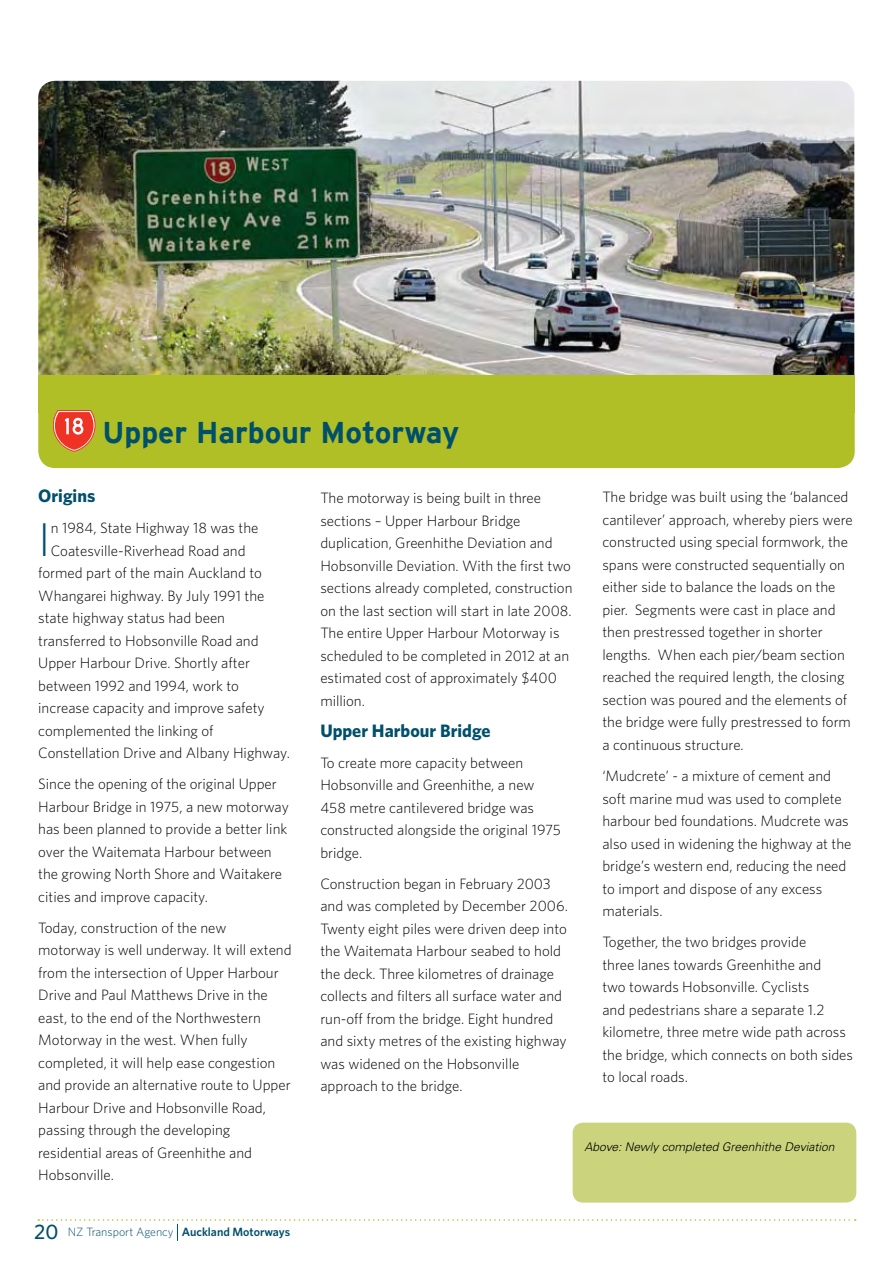
<style>
.page{position:relative;width:893px;height:1263px;background:#fff}
.page>*{position:absolute;margin:0;border:0;box-sizing:border-box;transform-origin:0 0}
.t1{font:300 47.4px "Whitney";color:#004f6b}
.t2{font:700 30px "Interstate";color:#004f6b}
.t3{font:700 18px "Whitney";color:#004f6b}
.t4{font:300 15px/22.5px "Whitney";color:#000}
.t5{font:italic 300 12px "Univers LT Std";color:#000}
.t6{font:300 12px "Whitney";color:#004f6b}
.s1{font-weight:500;font-size:21px}
.s2{font-weight:600}
</style>
<div class="page">
<svg style="left:38px;top:1219px;width:818px;height:22px"></svg>
<img style="left:38px;top:81px;width:816px;height:295px">
<div style="left:38px;top:381px;width:817px;height:87px;background:#afbf25;border-radius:17px"></div>
<div style="left:38px;top:376px;width:817px;height:37px;background:#afbf25"></div>
<div style="left:573px;top:1123px;width:283px;height:79px;background:#cbd47d;border-radius:10px"></div>
<svg style="left:53px;top:410px;width:42px;height:41px;background:#e66a48"></svg>
<h2 class="t2" style="left:102px;top:415px;width:359px">Upper Harbour Motorway</h2>
<p class="t3" style="left:38px;top:485px;width:59px">Origins</p>
<h1 class="t1" style="left:38px;top:510px;width:14px">I</h1>
<p class="t4" style="left:51px;top:516px;width:209px">n 1984, State Highway 18 was the</p>
<p class="t4" style="left:51px;top:539px;width:196px">Coatesville-Riverhead Road and</p>
<p class="t4" style="left:38px;top:561px;width:225px">formed part of the main Auckland to</p>
<p class="t4" style="left:38px;top:584px;width:228px">Whangarei highway. By July 1991 the</p>
<p class="t4" style="left:38px;top:606px;width:188px">state highway status had been</p>
<p class="t4" style="left:38px;top:629px;width:222px">transferred to Hobsonville Road and</p>
<p class="t4" style="left:38px;top:651px;width:213px">Upper Harbour Drive. Shortly after</p>
<p class="t4" style="left:38px;top:674px;width:202px">between 1992 and 1994, work to</p>
<p class="t4" style="left:38px;top:696px;width:228px">increase capacity and improve safety</p>
<p class="t4" style="left:38px;top:719px;width:177px">complemented the linking of</p>
<p class="t4" style="left:38px;top:741px;width:253px">Constellation Drive and Albany Highway.</p>
<p class="t4" style="left:38px;top:772px;width:252px">Since the opening of the original Upper Harbour Bridge in 1975, a new motorway has been planned to provide a better link over the Waitemata Harbour between the growing North Shore and Waitakere cities and improve capacity.</p>
<p class="t4" style="left:38px;top:916px;width:255px">Today, construction of the new motorway is well underway. It will extend from the intersection of Upper Harbour Drive and Paul Matthews Drive in the east, to the end of the Northwestern Motorway in the west. When fully completed, it will help ease congestion and provide an alternative route to Upper Harbour Drive and Hobsonville Road, passing through the developing residential areas of Greenhithe and Hobsonville.</p>
<p class="t4" style="left:320px;top:487px;width:254px">The motorway is being built in three sections – Upper Harbour Bridge duplication, Greenhithe Deviation and Hobsonville Deviation. With the first two sections already completed, construction on the last section will start in late 2008.<br>The entire Upper Harbour Motorway is scheduled to be completed in 2012 at an estimated cost of approximately $400 million.</p>
<p class="t3" style="left:320px;top:719px;width:172px">Upper Harbour Bridge</p>
<p class="t4" style="left:320px;top:751px;width:242px">To create more capacity between<br>Hobsonville and Greenhithe, a new<br>458 metre cantilevered bridge was constructed alongside the original 1975 bridge.</p>
<p class="t4" style="left:320px;top:872px;width:249px">Construction began in February 2003 and was completed by December 2006.<br>Twenty eight piles were driven deep into the Waitemata Harbour seabed to hold the deck. Three kilometres of drainage collects and filters all surface water and run-off from the bridge. Eight hundred and sixty metres of the existing highway was widened on the Hobsonville approach to the bridge.</p>
<p class="t4" style="left:602px;top:486px;width:252px">The bridge was built using the ‘balanced cantilever’ approach, whereby piers were constructed using special formwork, the spans were constructed sequentially on either side to balance the loads on the pier. Segments were cast in place and then prestressed together in shorter lengths. When each pier/beam section reached the required length, the closing section was poured and the elements of the bridge were fully prestressed to form a continuous structure.</p>
<p class="t4" style="left:602px;top:764px;width:251px">‘Mudcrete’ - a mixture of cement and soft marine mud was used to complete harbour bed foundations. Mudcrete was also used in widening the highway at the bridge’s western end, reducing the need to import and dispose of any excess materials.</p>
<p class="t4" style="left:602px;top:930px;width:252px">Together, the two bridges provide<br>three lanes towards Greenhithe and<br>two towards Hobsonville. Cyclists<br>and pedestrians share a separate 1.2 kilometre, three metre wide path across the bridge, which connects on both sides to local roads.</p>
<p class="t5" style="left:585px;top:1139px;width:251px">Above: Newly completed Greenhithe Deviation</p>
<p class="t6" style="left:34px;top:1225px;width:257px"><span class="s1">20</span> NZ Transport Agency <span class="s2">Auckland Motorways</span></p>
</div>
